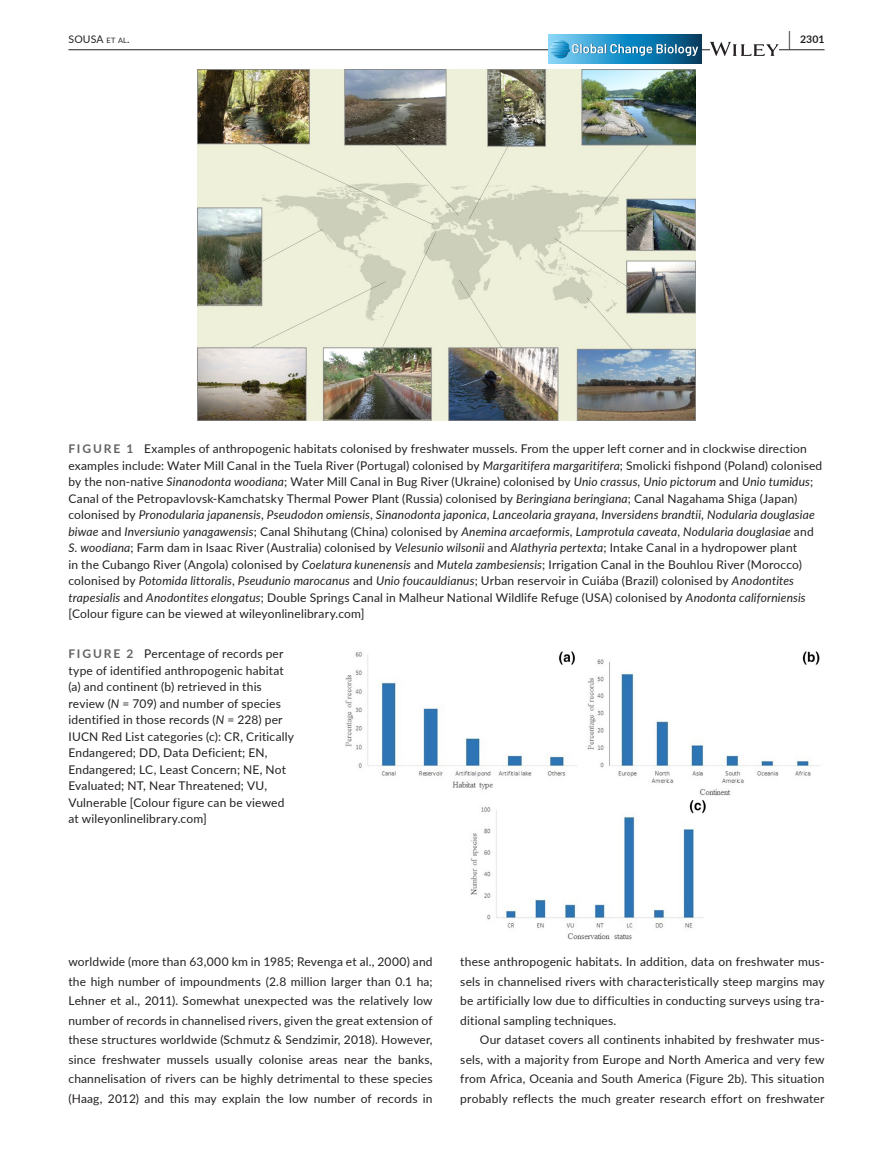
<style>
.page{position:relative;width:893px;height:1174px;background:#fff}
.page>*{position:absolute;margin:0;border:0;box-sizing:border-box;transform-origin:0 0}
.t1{font:12px/16.5px "Lato";letter-spacing:.015em;color:#231f20;text-align:justify}
.t2{font:10.5px "Lato";letter-spacing:.02em;color:#231f20}
.t3{font:700 10.5px "Lato";color:#231f20}
.s1{font-size:7.35px}
.s2{font-size:19.5px}
.s3{font-weight:700;color:#636366}
.s4{font-style:italic}
</style>
<div class="page">
<hr style="left:68px;top:49px;width:756px;height:1px;background:#231f20">
<svg style="left:548px;top:34px;width:153px;height:30px"></svg>
<svg style="left:550px;top:40px;width:149px;height:18px"></svg>
<svg style="left:710px;top:42px;width:69px;height:14px"></svg>
<img style="left:198px;top:69px;width:497px;height:352px">
<img style="left:345px;top:651px;width:475px;height:288px">
<p class="t2" style="left:68px;top:31px;width:63px">SOUSA <span class="s1">et al</span>.</p>
<p class="t3" style="left:789px;top:31px;width:37px"><span class="s2">|</span> 2301</p>
<p class="t1" style="left:68px;top:440px;width:755px;text-align:left"><span class="s3">FIGURE 1</span> Examples of anthropogenic habitats colonised by freshwater mussels. From the upper left corner and in clockwise direction examples include: Water Mill Canal in the Tuela River (Portugal) colonised by <span class="s4">Margaritifera margaritifera</span>; Smolicki fishpond (Poland) colonised by the non-native <span class="s4">Sinanodonta woodiana</span>; Water Mill Canal in Bug River (Ukraine) colonised by <span class="s4">Unio crassus</span>, <span class="s4">Unio pictorum</span> and <span class="s4">Unio tumidus</span>; Canal of the Petropavlovsk-Kamchatsky Thermal Power Plant (Russia) colonised by <span class="s4">Beringiana beringiana</span>; Canal Nagahama Shiga (Japan) colonised by <span class="s4">Pronodularia japanensis</span>, <span class="s4">Pseudodon omiensis</span>, <span class="s4">Sinanodonta japonica</span>, <span class="s4">Lanceolaria grayana</span>, <span class="s4">Inversidens brandtii</span>, <span class="s4">Nodularia douglasiae biwae</span> and <span class="s4">Inversiunio yanagawensis</span>; Canal Shihutang (China) colonised by <span class="s4">Anemina arcaeformis</span>, <span class="s4">Lamprotula caveata</span>, <span class="s4">Nodularia douglasiae</span> and <span class="s4">S. woodiana</span>; Farm dam in Isaac River (Australia) colonised by <span class="s4">Velesunio wilsonii</span> and <span class="s4">Alathyria pertexta</span>; Intake Canal in a hydropower plant<br>in the Cubango River (Angola) colonised by <span class="s4">Coelatura kunenensis</span> and <span class="s4">Mutela zambesiensis</span>; Irrigation Canal in the Bouhlou River (Morocco) colonised by <span class="s4">Potomida littoralis</span>, <span class="s4">Pseudunio marocanus</span> and <span class="s4">Unio foucauldianus</span>; Urban reservoir in Cuiába (Brazil) colonised by <span class="s4">Anodontites trapesialis</span> and <span class="s4">Anodontites elongatus</span>; Double Springs Canal in Malheur National Wildlife Refuge (USA) colonised by <span class="s4">Anodonta californiensis </span>[Colour figure can be viewed at wileyonlinelibrary.com]</p>
<p class="t1" style="left:68px;top:645px;width:227px;text-align:left"><span class="s3">FIGURE 2</span> Percentage of records per type of identified anthropogenic habitat (a) and continent (b) retrieved in this review (<span class="s4">N</span> = 709) and number of species identified in those records (<span class="s4">N</span> = 228) per IUCN Red List categories (c): CR, Critically Endangered; DD, Data Deficient; EN, Endangered; LC, Least Concern; NE, Not Evaluated; NT, Near Threatened; VU, Vulnerable [Colour figure can be viewed at wileyonlinelibrary.com]</p>
<p class="t1" style="left:68px;top:951px;width:366px;line-height:19.5px">worldwide (more than 63,000 km in 1985; Revenga et al., 2000) and the high number of impoundments (2.8 million larger than 0.1 ha; Lehner et al., 2011). Somewhat unexpected was the relatively low number of records in channelised rivers, given the great extension of these structures worldwide (Schmutz &amp; Sendzimir, 2018). However, since freshwater mussels usually colonise areas near the banks, channelisation of rivers can be highly detrimental to these species (Haag, 2012) and this may explain the low number of records in</p>
<p class="t1" style="left:460px;top:951px;width:366px;line-height:19.5px">these anthropogenic habitats. In addition, data on freshwater mus&shy;sels in channelised rivers with characteristically steep margins may be artificially low due to difficulties in conducting surveys using tra&shy;ditional sampling techniques.</p>
<p class="t1" style="left:460px;top:1029px;width:366px;line-height:19.5px;text-indent:20px">Our dataset covers all continents inhabited by freshwater mus&shy;sels, with a majority from Europe and North America and very few from Africa, Oceania and South America (Figure 2b). This situation probably reflects the much greater research effort on freshwater</p>
</div>
